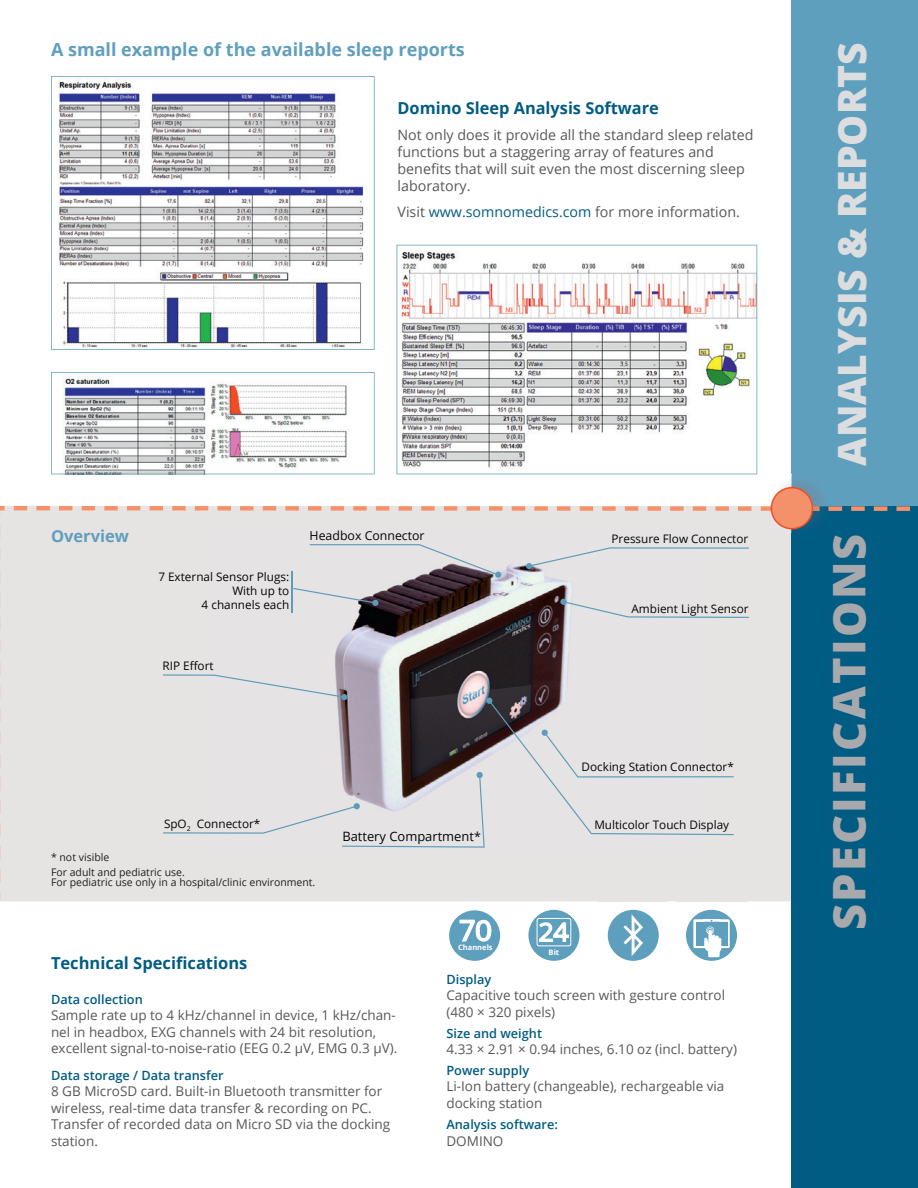
<style>
.page{position:relative;width:918px;height:1188px;background:#fff}
.page>*{position:absolute;margin:0;border:0;box-sizing:border-box;transform-origin:0 0}
.t1{font:800 45px "Open Sans";letter-spacing:.05em;color:#a8a9ad}
.t2{font:800 39px "Open Sans";color:#dcdddf}
.t3{font:700 18px "Open Sans";color:#5f9fbe}
.t4{font:700 16.5px "Open Sans";color:#015c84}
.t5{font:700 16.5px "Open Sans";color:#5f9fbe}
.t6{font:14.25px/17.1px "Open Sans";color:#57585a}
.t7{font:13.5px/16.5px "Open Sans";color:#57585a}
.t8{font:12.9px "Open Sans";color:#030505}
.t9{font:600 12.75px "Open Sans";color:#015c84}
.t10{font:12.3px "Open Sans";color:#030505}
.t11{font:11.7px/14.1px "Open Sans";color:#030505;text-align:right}
.t12{font:10.5px/14.7px "Open Sans";color:#231f20}
.t13{font:700 7.5px "Open Sans";color:#fff}
.s1{color:#015c84}
.s2{font-size:12.3px}
</style>
<div class="page">
<div style="left:5px;top:506px;width:787px;height:395px;background:#e6e3e3"></div>
<div style="left:792px;top:0;width:126px;height:527px;background:#5f9fbe"></div>
<div style="left:792px;top:507px;width:126px;height:681px;background:#015c84"></div>
<img style="left:209px;top:529px;width:499px;height:324px">
<svg style="left:310px;top:544px;width:192px;height:34px;background:#d0ced2"></svg>
<svg style="left:526px;top:547px;width:223px;height:22px;background:#dddee1"></svg>
<svg style="left:293px;top:588px;width:83px;height:16px"></svg>
<div style="left:372px;top:600px;width:7px;height:6px;background:#5d9cb7;border-radius:50%"></div>
<hr style="left:292px;top:571px;width:1px;height:42px;background:#5d9cb7">
<svg style="left:563px;top:601px;width:186px;height:17px;background:#dbdce0"></svg>
<div style="left:560px;top:598px;width:7px;height:7px;background:#5d9cb7;border-radius:3px"></div>
<svg style="left:163px;top:674px;width:571px;height:174px;background:#cac7ca"></svg>
<div style="left:341px;top:694px;width:7px;height:6px;background:#5d9cb7;border-radius:50%"></div>
<svg style="left:51px;top:76px;width:324px;height:274px"></svg>
<svg style="left:397px;top:245px;width:360px;height:229px"></svg>
<svg style="left:51px;top:372px;width:324px;height:102px"></svg>
<svg style="left:0;top:506px;width:5px;height:395px;background:#e6e0df"></svg>
<img style="left:771px;top:475px;width:42px;height:58px">
<svg style="left:14px;top:487px;width:896px;height:42px"></svg>
<svg style="left:608px;top:910px;width:51px;height:51px"></svg>
<svg style="left:686px;top:910px;width:51px;height:51px"></svg>
<div style="left:449px;top:910px;width:51px;height:51px;background:#5f9fbe;border-radius:50%"></div>
<svg style="left:459px;top:919px;width:32px;height:23px"></svg>
<div style="left:528px;top:910px;width:51px;height:51px;background:#5f9fbe;border-radius:50%"></div>
<svg style="left:537px;top:918px;width:34px;height:28px"></svg>
<h3 class="t3" style="left:51px;top:37px;width:415px">A small example of the available sleep reports</h3>
<h2 class="t2" style="left:822px;top:466px;width:425px;rotate:-90deg">ANALYSIS &amp; REPORTS</h2>
<p class="t4" style="left:398px;top:97px;width:263px">Domino Sleep Analysis Software</p>
<p class="t6" style="left:398px;top:126px;width:358px">Not only does it provide all the standard sleep related functions but a staggering array of features and benefits that will suit even the most discerning sleep laboratory.</p>
<p class="t6" style="left:398px;top:203px;width:344px">Visit <span class="s1">www.somnomedics.com</span> for more information.</p>
<p class="t5" style="left:51px;top:524px;width:80px">Overview</p>
<p class="t11" style="left:158px;top:569px;width:132px">7 External Sensor Plugs:<br>With up to<br>4 channels each</p>
<p class="t11" style="left:163px;top:658px;width:53px">RIP Effort</p>
<p class="t10" style="left:310px;top:527px;width:117px">Headbox Connector</p>
<p class="t11" style="left:612px;top:531px;width:138px">Pressure Flow Connector</p>
<p class="t11" style="left:632px;top:601px;width:119px">Ambient Light Sensor</p>
<p class="t11" style="left:582px;top:760px;width:154px">Docking Station Connector*</p>
<p class="t11" style="left:164px;top:816px;width:98px">SpO<sub>2</sub> Connector*</p>
<p class="t11" style="left:594px;top:818px;width:136px">Multicolor Touch Display</p>
<p class="t8" style="left:342px;top:828px;width:140px">Battery Compartment<span class="s2">*</span></p>
<p class="t12" style="left:51px;top:849px;width:135px">* not visible<br>For adult and pediatric use.</p>
<p class="t12" style="left:51px;top:875px;width:266px">For pediatric use only in a hospital/clinic environment.</p>
<p class="t4" style="left:51px;top:951px;width:198px">Technical Specifications</p>
<p class="t9" style="left:51px;top:990px;width:93px">Data collection</p>
<p class="t7" style="left:51px;top:1007px;width:348px">Sample rate up to 4 kHz/channel in device, 1 kHz/chan&shy;nel in headbox, EXG channels with 24 bit resolution, excellent signal-to-noise-ratio (EEG 0.2 μV, EMG 0.3 μV).</p>
<p class="t9" style="left:51px;top:1066px;width:174px">Data storage / Data transfer</p>
<p class="t7" style="left:51px;top:1083px;width:341px">8 GB MicroSD card. Built-in Bluetooth transmitter for wireless, real-time data transfer &amp; recording on PC.<br>Transfer of recorded data on Micro SD via the docking station.</p>
<p class="t13" style="left:458px;top:942px;width:36px">Channels</p>
<p class="t13" style="left:549px;top:947px;width:12px">Bit</p>
<p class="t9" style="left:446px;top:971px;width:46px">Display</p>
<p class="t7" style="left:446px;top:987px;width:280px">Capacitive touch screen with gesture control (480 × 320 pixels)</p>
<p class="t9" style="left:446px;top:1024px;width:97px">Size and weight</p>
<p class="t7" style="left:446px;top:1041px;width:292px">4.33 × 2.91 × 0.94 inches, 6.10 oz (incl. battery)</p>
<p class="t9" style="left:446px;top:1062px;width:84px">Power supply</p>
<p class="t7" style="left:446px;top:1078px;width:280px">Li-Ion battery (changeable), rechargeable via docking station</p>
<p class="t9" style="left:446px;top:1115px;width:113px">Analysis software:</p>
<p class="t7" style="left:446px;top:1133px;width:59px">DOMINO</p>
<h1 class="t1" style="left:815px;top:930px;width:398px;rotate:-90deg">SPECIFICATIONS</h1>
</div>
